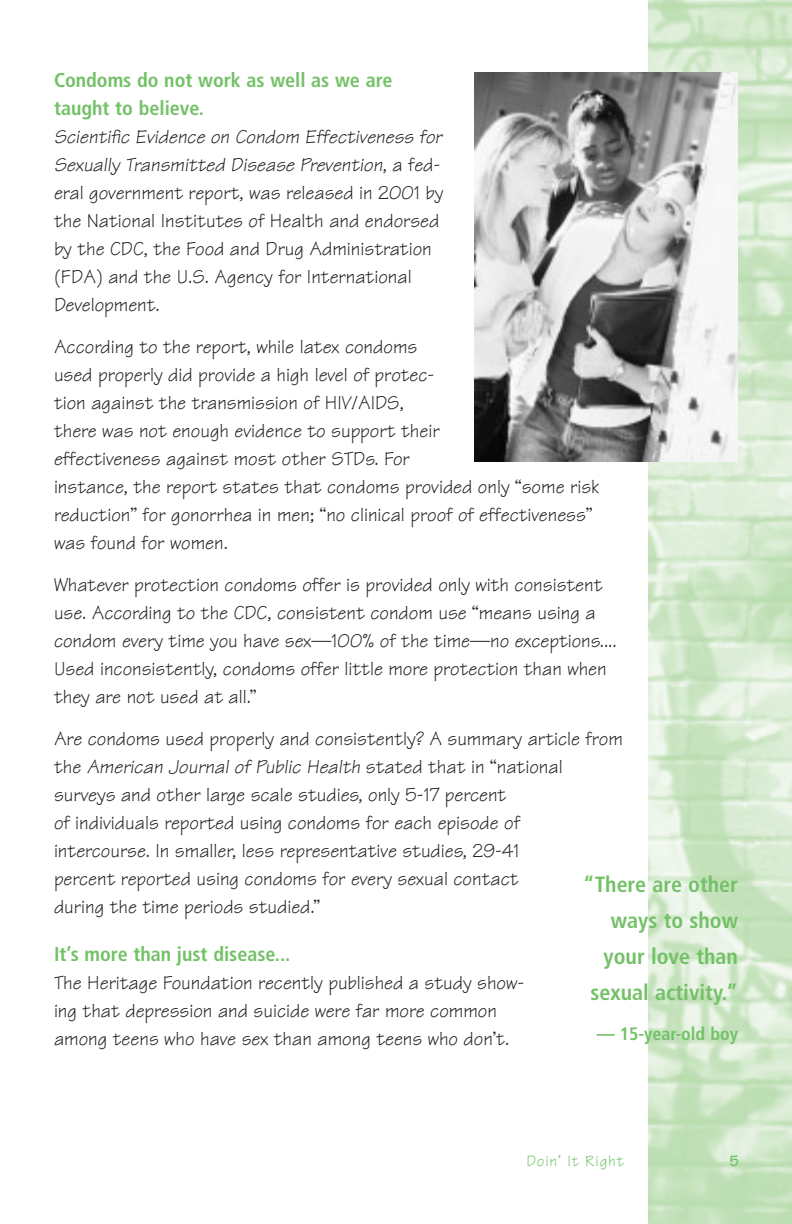
<style>
.page{position:relative;width:792px;height:1224px;background:#fff}
.page>*{position:absolute;margin:0;border:0;box-sizing:border-box;transform-origin:0 0}
.t1{font:700 condensed 22px/36px "Frutiger";color:#73c167;text-align:right}
.t2{font:20px/28px "Tekton";color:#231f1f}
.t3{font:700 condensed 20px/28px "Frutiger";color:#73c167}
.t4{font:700 condensed 18px "Frutiger";color:#73c167}
.t5{font:16px "Tekton";letter-spacing:.065em;color:#73c167}
.t6{font:700 16px "Tekton";color:#73c167}
.s1{font-style:italic}
</style>
<div class="page">
<img style="left:648px;top:0;width:144px;height:1224px">
<img style="left:475px;top:72px;width:263px;height:390px">
<p class="t3" style="left:54px;top:68px;width:340px">Condoms do not work as well as we are taught to believe.</p>
<p class="t2" style="left:54px;top:126px;width:391px"><span class="s1">Scientific Evidence on Condom Effectiveness for Sexually Transmitted Disease Prevention</span>, a fed&shy;eral government report, was released in 2001 by the National Institutes of Health and endorsed by the CDC, the Food and Drug Administration (FDA) and the U.S. Agency for International Development.</p>
<p class="t2" style="left:54px;top:336px;width:547px">According to the report, while latex condoms<br>used properly did provide a high level of protec-<br>tion against the transmission of HIV/AIDS,<br>there was not enough evidence to support their<br>effectiveness against most other STDs. For<br>instance, the report states that condoms provided only “some risk reduction” for gonorrhea in men; “no clinical proof of effectiveness” was found for women.</p>
<p class="t2" style="left:54px;top:574px;width:564px">Whatever protection condoms offer is provided only with consistent use. According to the CDC, consistent condom use “means using a condom every time you have sex—100% of the time—no exceptions....<br>Used inconsistently, condoms offer little more protection than when they are not used at all.”</p>
<p class="t2" style="left:54px;top:728px;width:571px">Are condoms used properly and consistently? A summary article from the <span class="s1">American Journal of Public Health</span> stated that in “national surveys and other large scale studies, only 5-17 percent<br>of individuals reported using condoms for each episode of<br>intercourse. In smaller, less representative studies, 29-41<br>percent reported using condoms for every sexual contact<br>during the time periods studied.”</p>
<p class="t3" style="left:54px;top:942px;width:238px">It’s more than just disease...</p>
<p class="t2" style="left:54px;top:972px;width:472px">The Heritage Foundation recently published a study show&shy;ing that depression and suicide were far more common among teens who have sex than among teens who don’t.</p>
<p class="t1" style="left:583px;top:868px;width:156px">“There are other ways to show your love than sexual activity.”</p>
<p class="t4" style="left:597px;top:1027px;width:143px">— 15-year-old boy</p>
<p class="t5" style="left:527px;top:1155px;width:99px">Doin’ It Right</p>
<p class="t6" style="left:730px;top:1155px;width:11px">5</p>
</div>
